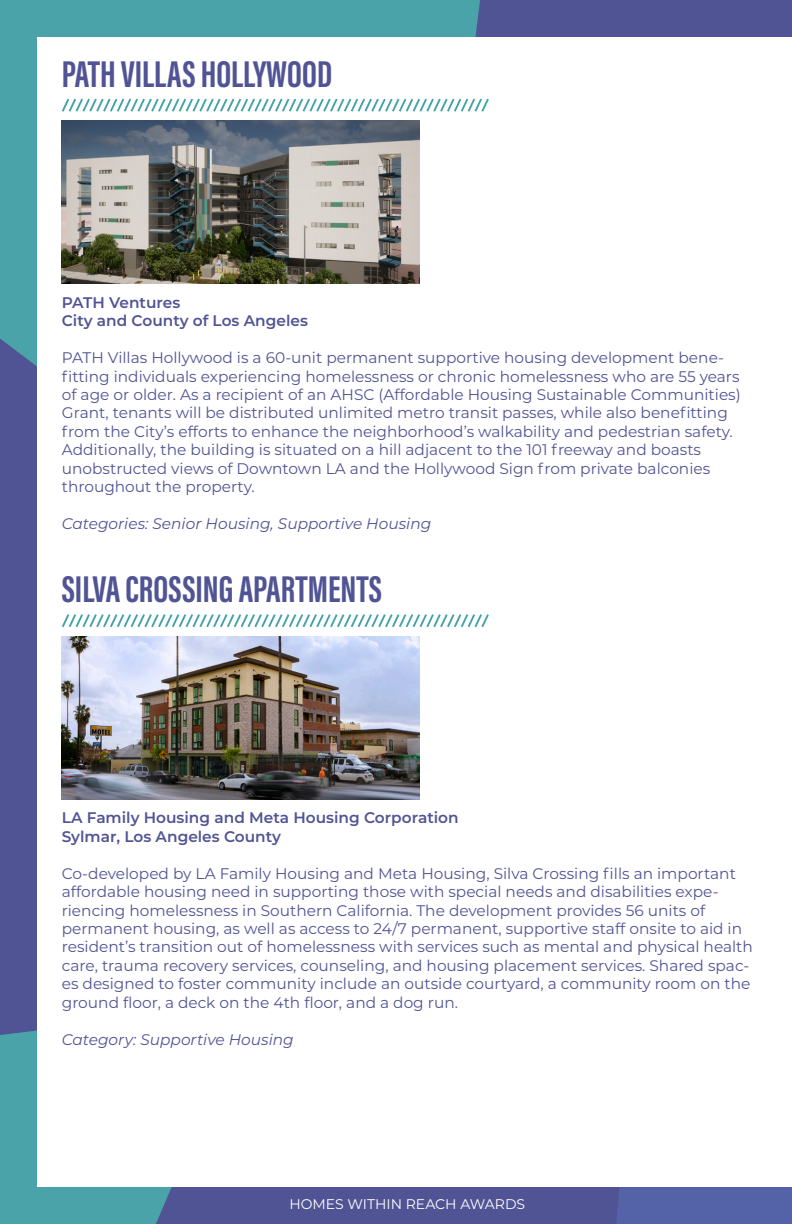
<style>
.page{position:relative;width:792px;height:1224px;background:#515494}
.page>*{position:absolute;margin:0;border:0;box-sizing:border-box;transform-origin:0 0}
.t1{font:38.4px "Acumin Variable Concept";color:#515494}
.t2{font:15.4px/18.4px "Montserrat";color:#515494}
.t3{font:600 15.4px "Montserrat";color:#515494}
.t4{font:italic 15.4px "Montserrat";color:#515494}
.t5{font:14px "Montserrat";color:#fff}
</style>
<div class="page">
<div style="left:616px;top:1187px;width:176px;height:37px;background:#5463a8"></div>
<div style="left:0;top:0;width:480px;height:367px;background:#4aa3a8"></div>
<div style="left:0;top:1030px;width:172px;height:194px;background:#4aa3a8"></div>
<div style="left:37px;top:37px;width:755px;height:1150px;background:#fff"></div>
<img style="left:62px;top:121px;width:358px;height:163px">
<img style="left:62px;top:636px;width:358px;height:163px">
<svg style="left:62px;top:98px;width:427px;height:14px"></svg>
<svg style="left:62px;top:614px;width:427px;height:14px"></svg>
<p class="t1" style="left:62px;top:47px;width:272px">PATH VILLAS HOLLYWOOD</p>
<p class="t3" style="left:62px;top:291px;width:120px">PATH Ventures</p>
<p class="t3" style="left:62px;top:310px;width:248px">City and County of Los Angeles</p>
<p class="t2" style="left:62px;top:348px;width:681px">PATH Villas Hollywood is a 60-unit permanent supportive housing development bene&shy;fitting individuals experiencing homelessness or chronic homelessness who are 55 years of age or older. As a recipient of an AHSC (Affordable Housing Sustainable Communities)<br>Grant, tenants will be distributed unlimited metro transit passes, while also benefitting from the City’s efforts to enhance the neighborhood’s walkability and pedestrian safety.<br>Additionally, the building is situated on a hill adjacent to the 101 freeway and boasts unobstructed views of Downtown LA and the Hollywood Sign from private balconies throughout the property.</p>
<p class="t4" style="left:62px;top:513px;width:371px">Categories: Senior Housing, Supportive Housing</p>
<p class="t1" style="left:62px;top:563px;width:322px">SILVA CROSSING APARTMENTS</p>
<p class="t3" style="left:62px;top:807px;width:398px">LA Family Housing and Meta Housing Corporation</p>
<p class="t3" style="left:62px;top:825px;width:221px">Sylmar, Los Angeles County</p>
<p class="t2" style="left:62px;top:863px;width:693px">Co-developed by LA Family Housing and Meta Housing, Silva Crossing fills an important affordable housing need in supporting those with special needs and disabilities expe&shy;riencing homelessness in Southern California. The development provides 56 units of permanent housing, as well as access to 24/7 permanent, supportive staff onsite to aid in resident’s transition out of homelessness with services such as mental and physical health care, trauma recovery services, counseling, and housing placement services. Shared spac&shy;es designed to foster community include an outside courtyard, a community room on the ground floor, a deck on the 4th floor, and a dog run.</p>
<p class="t4" style="left:62px;top:1028px;width:234px">Category: Supportive Housing</p>
<p class="t5" style="left:289px;top:1194px;width:237px">HOMES WITHIN REACH AWARDS</p>
</div>
